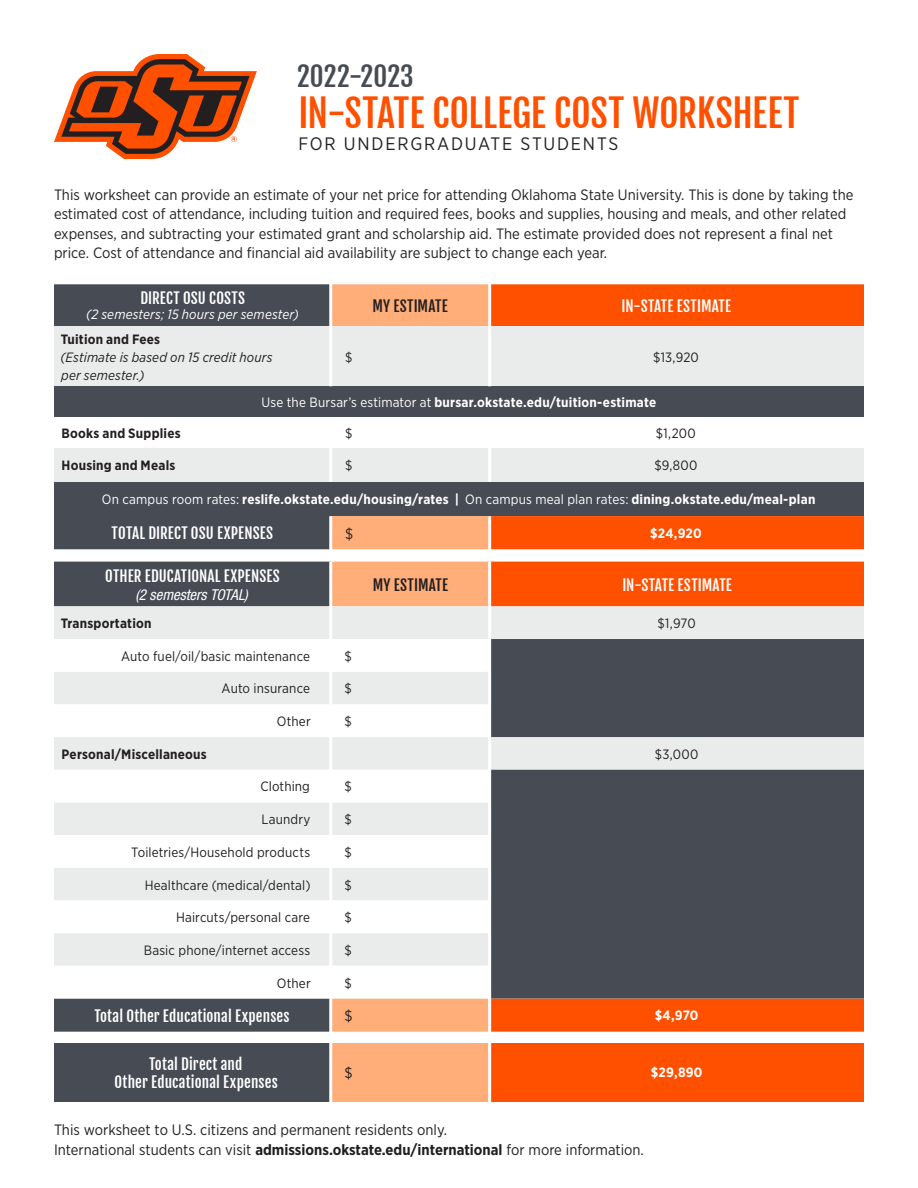
<style>
.page{position:relative;width:918px;height:1188px;background:#fff}
.page>*{position:absolute;margin:0;border:0;box-sizing:border-box;transform-origin:0 0}
.t1{font:37.5px "Fjalla One";letter-spacing:-.005em;color:#ff5000}
.t2{font:27px "Fjalla One";letter-spacing:.005em;color:#464b54}
.t3{font:18px "Gotham Narrow";letter-spacing:.1em;color:#231f20}
.t4{font:15px/19.5px "Gotham Narrow";color:#231f20}
.t5{font:15px "Fjalla One";letter-spacing:.01em;color:#fff}
.t6{font:15px "Fjalla One";letter-spacing:.015em;color:#231f20}
.t7{font:italic condensed 15px "Helvetica Neue LT Std";letter-spacing:-.005em;color:#fff}
.Body_-_Gotham_Narrow{font:13.5px "Gotham Narrow";letter-spacing:.01em;color:#231f20}
.Body_-_Gotham_Narrow-2{font:700 13.5px "Gotham Narrow";letter-spacing:.015em;color:#fff}
.Body_-_Gotham_Narrow-3{font:700 13.5px "Gotham Narrow";letter-spacing:.015em;color:#231f20}
.Body_-_Gotham_Narrow-4{font:italic 13.5px "Gotham Narrow";letter-spacing:.01em;color:#231f20}
.Body_-_Gotham_Narrow-5{font:italic 13.5px "Gotham Narrow";letter-spacing:.015em;color:#fff}
.s1{font-weight:400}
.s2{font-weight:700}
</style>
<div class="page">
<svg style="left:54px;top:54px;width:203px;height:105px"></svg>
<svg style="left:54px;top:284px;width:810px;height:265px;background:#b89f94"></svg>
<hr style="left:488px;top:281px;width:3px;height:105px;background:#fff">
<hr style="left:488px;top:417px;width:3px;height:65px;background:#fff">
<hr style="left:488px;top:516px;width:3px;height:34px;background:#fff">
<hr style="left:329px;top:281px;width:3px;height:105px;background:#fff">
<hr style="left:329px;top:417px;width:3px;height:65px;background:#fff">
<hr style="left:329px;top:516px;width:3px;height:34px;background:#fff">
<div style="left:54px;top:562px;width:275px;height:470px;background:#464b54"></div>
<div style="left:332px;top:562px;width:156px;height:470px;background:#ffad79"></div>
<div style="left:491px;top:562px;width:373px;height:470px;background:#ff5000"></div>
<div style="left:54px;top:606px;width:810px;height:33px;background:#eaeceb"></div>
<svg style="left:54px;top:639px;width:434px;height:359px"></svg>
<svg style="left:491px;top:639px;width:373px;height:359px;background:#555961"></svg>
<div style="left:54px;top:1043px;width:277px;height:58px;background:#464b54"></div>
<div style="left:331px;top:1043px;width:159px;height:58px;background:#ffad79"></div>
<div style="left:490px;top:1043px;width:374px;height:58px;background:#ff5000"></div>
<hr style="left:488px;top:562px;width:3px;height:569px;background:#fff">
<hr style="left:329px;top:562px;width:3px;height:569px;background:#fff">
<p class="t2" style="left:297px;top:60px;width:119px">2022-2023</p>
<p class="t1" style="left:298px;top:90px;width:502px">IN-STATE COLLEGE COST WORKSHEET</p>
<p class="t3" style="left:298px;top:132px;width:321px">FOR UNDERGRADUATE STUDENTS</p>
<p class="t4" style="left:54px;top:185px;width:801px">This worksheet can provide an estimate of your net price for attending Oklahoma State University. This is done by taking the estimated cost of attendance, including tuition and required fees, books and supplies, housing and meals, and other related expenses, and subtracting your estimated grant and scholarship aid. The estimate provided does not represent a final net price. Cost of attendance and financial aid availability are subject to change each year.</p>
<p class="t5" style="left:140px;top:289px;width:106px">DIRECT OSU COSTS</p>
<p class="Body_-_Gotham_Narrow-5" style="left:86px;top:306px;width:214px">(2 semesters; 15 hours per semester)</p>
<p class="t6" style="left:372px;top:297px;width:77px">MY ESTIMATE</p>
<p class="t5" style="left:622px;top:297px;width:111px">IN-STATE ESTIMATE</p>
<p class="Body_-_Gotham_Narrow-3" style="left:61px;top:330px;width:101px">Tuition and Fees</p>
<p class="Body_-_Gotham_Narrow-4" style="left:60px;top:349px;width:214px">(Estimate is based on 15 credit hours</p>
<p class="Body_-_Gotham_Narrow-4" style="left:61px;top:367px;width:85px">per semester.)</p>
<p class="Body_-_Gotham_Narrow" style="left:345px;top:349px;width:9px">$</p>
<p class="Body_-_Gotham_Narrow" style="left:653px;top:349px;width:47px">$13,920</p>
<p class="Body_-_Gotham_Narrow-2" style="left:262px;top:394px;width:396px"><span class="s1">Use the Bursar’s estimator at</span> bursar.okstate.edu/tuition-estimate</p>
<p class="Body_-_Gotham_Narrow-3" style="left:62px;top:425px;width:121px">Books and Supplies</p>
<p class="Body_-_Gotham_Narrow" style="left:345px;top:425px;width:9px">$</p>
<p class="Body_-_Gotham_Narrow" style="left:656px;top:425px;width:41px">$1,200</p>
<p class="Body_-_Gotham_Narrow-3" style="left:62px;top:457px;width:115px">Housing and Meals</p>
<p class="Body_-_Gotham_Narrow" style="left:345px;top:457px;width:9px">$</p>
<p class="Body_-_Gotham_Narrow" style="left:654px;top:457px;width:44px">$9,800</p>
<p class="Body_-_Gotham_Narrow-2" style="left:102px;top:491px;width:715px"><span class="s1">On campus room rates:</span> reslife.okstate.edu/housing/rates | <span class="s1">On campus meal plan rates:</span> dining.okstate.edu/meal-plan</p>
<p class="t5" style="left:112px;top:524px;width:163px">TOTAL DIRECT OSU EXPENSES</p>
<p class="t4" style="left:345px;top:523px;width:10px">$</p>
<p class="Body_-_Gotham_Narrow-2" style="left:650px;top:525px;width:53px">$24,920</p>
<p class="t5" style="left:105px;top:566px;width:176px">OTHER EDUCATIONAL EXPENSES</p>
<p class="t7" style="left:135px;top:586px;width:114px">(2 semesters TOTAL)</p>
<p class="t6" style="left:373px;top:575px;width:77px">MY ESTIMATE</p>
<p class="t5" style="left:622px;top:575px;width:111px">IN-STATE ESTIMATE</p>
<p class="Body_-_Gotham_Narrow-3" style="left:61px;top:615px;width:92px">Transportation</p>
<p class="Body_-_Gotham_Narrow" style="left:658px;top:615px;width:40px">$1,970</p>
<p class="Body_-_Gotham_Narrow" style="left:121px;top:648px;width:190px">Auto fuel/oil/basic maintenance</p>
<p class="Body_-_Gotham_Narrow" style="left:345px;top:648px;width:9px">$</p>
<p class="Body_-_Gotham_Narrow" style="left:222px;top:680px;width:90px">Auto insurance</p>
<p class="Body_-_Gotham_Narrow" style="left:345px;top:680px;width:9px">$</p>
<p class="Body_-_Gotham_Narrow" style="left:277px;top:713px;width:35px">Other</p>
<p class="Body_-_Gotham_Narrow" style="left:345px;top:713px;width:9px">$</p>
<p class="Body_-_Gotham_Narrow-3" style="left:62px;top:745px;width:147px">Personal/Miscellaneous</p>
<p class="Body_-_Gotham_Narrow" style="left:655px;top:746px;width:45px">$3,000</p>
<p class="Body_-_Gotham_Narrow" style="left:261px;top:778px;width:51px">Clothing</p>
<p class="Body_-_Gotham_Narrow" style="left:345px;top:778px;width:9px">$</p>
<p class="Body_-_Gotham_Narrow" style="left:262px;top:811px;width:50px">Laundry</p>
<p class="Body_-_Gotham_Narrow" style="left:345px;top:811px;width:9px">$</p>
<p class="Body_-_Gotham_Narrow" style="left:131px;top:844px;width:180px">Toiletries/Household products</p>
<p class="Body_-_Gotham_Narrow" style="left:345px;top:844px;width:9px">$</p>
<p class="Body_-_Gotham_Narrow" style="left:145px;top:876px;width:167px">Healthcare (medical/dental)</p>
<p class="Body_-_Gotham_Narrow" style="left:345px;top:876px;width:9px">$</p>
<p class="Body_-_Gotham_Narrow" style="left:176px;top:909px;width:135px">Haircuts/personal care</p>
<p class="Body_-_Gotham_Narrow" style="left:345px;top:909px;width:9px">$</p>
<p class="Body_-_Gotham_Narrow" style="left:144px;top:942px;width:168px">Basic phone/internet access</p>
<p class="Body_-_Gotham_Narrow" style="left:345px;top:942px;width:9px">$</p>
<p class="Body_-_Gotham_Narrow" style="left:277px;top:974px;width:35px">Other</p>
<p class="Body_-_Gotham_Narrow" style="left:345px;top:974px;width:9px">$</p>
<p class="t5" style="left:94px;top:1007px;width:197px">Total Other Educational Expenses</p>
<p class="t4" style="left:345px;top:1006px;width:10px">$</p>
<p class="Body_-_Gotham_Narrow-2" style="left:655px;top:1007px;width:45px">$4,970</p>
<p class="t5" style="left:149px;top:1055px;width:95px">Total Direct and</p>
<p class="t5" style="left:115px;top:1073px;width:165px">Other Educational Expenses</p>
<p class="t4" style="left:345px;top:1063px;width:10px">$</p>
<p class="Body_-_Gotham_Narrow-2" style="left:651px;top:1064px;width:53px">$29,890</p>
<p class="t4" style="left:54px;top:1120px;width:395px">This worksheet to U.S. citizens and permanent residents only.</p>
<p class="t4" style="left:54px;top:1139px;width:591px">International students can visit <span class="s2">admissions.okstate.edu/international</span> for more information.</p>
</div>
